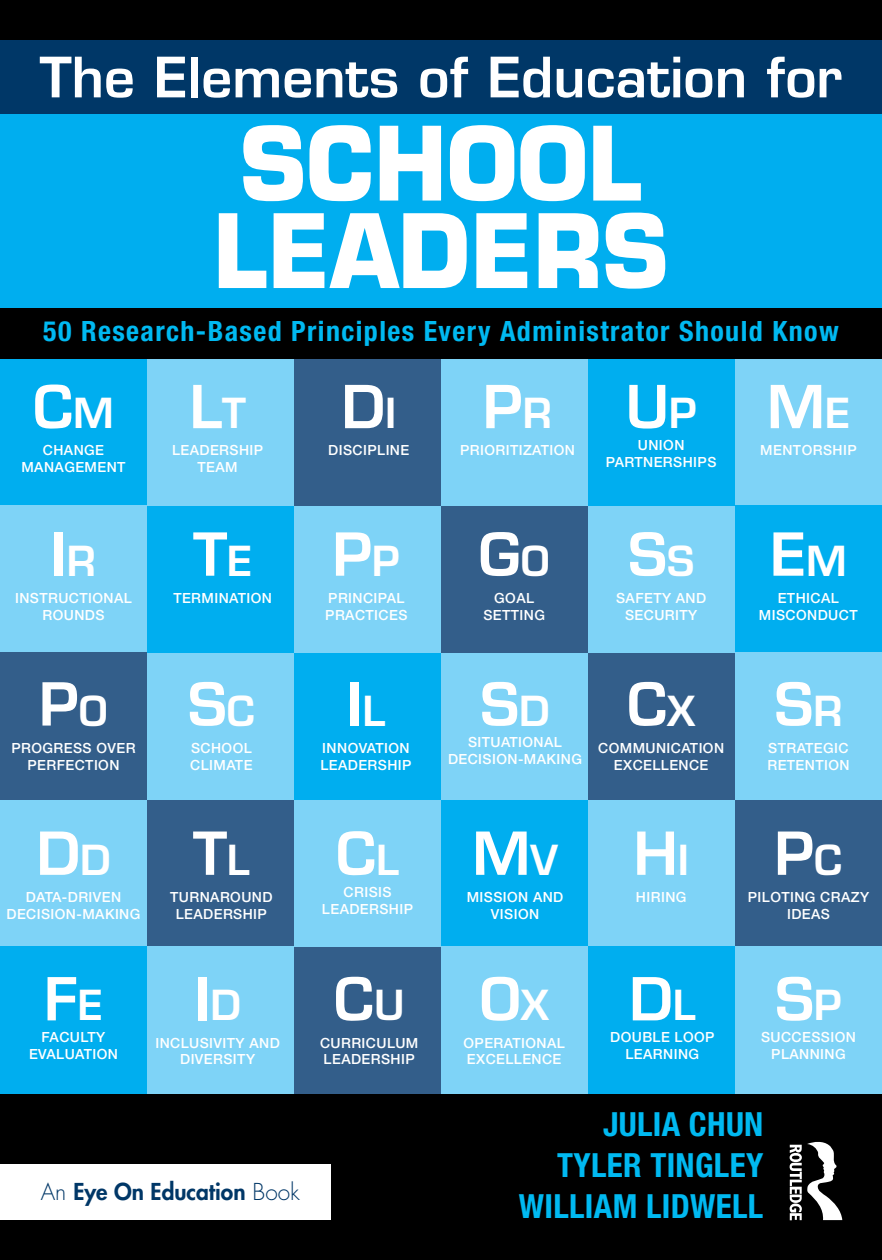
<style>
.page{position:relative;width:882px;height:1260px;background:#000}
.page>*{position:absolute;margin:0;border:0;box-sizing:border-box;transform-origin:0 0}
.t1{font:700 99.75px/87.5px "Eurostile LT Std";color:#fff;scale:.93 1}
.t2{font:600 57.75px "Eurostile LT Std";color:#fff}
.t3{font:600 54.25px "Eurostile LT Std";color:#fff}
.t4{font:700 condensed 33.25px/41.1px "Helvetica Neue LT Std";letter-spacing:.01em;color:#00b9f1;text-align:right}
.t5{font:700 condensed 28px "Helvetica Neue LT Std";letter-spacing:.05em;color:#00b9f1}
.t6{font:800 22.75px "Futura Std";color:#003767}
.t7{font:500 14px/16.8px "Helvetica Neue LT Std";letter-spacing:.03em;color:#fff;text-align:center}
.s1{font-size:40.43px}
.s2{font-weight:300}
</style>
<div class="page">
<div style="left:0;top:1164px;width:331px;height:56px;background:#fff"></div>
<div style="left:0;top:113px;width:882px;height:195px;background:#00aeef"></div>
<div style="left:0;top:40px;width:882px;height:73px;background:#003767"></div>
<svg style="left:790px;top:1141px;width:52px;height:79px"></svg>
<div style="left:0;top:359px;width:147px;height:147px;background:#00aeef"></div>
<div style="left:147px;top:506px;width:147px;height:147px;background:#00aeef"></div>
<div style="left:735px;top:359px;width:147px;height:147px;background:#7ed3f7"></div>
<div style="left:441px;top:653px;width:147px;height:147px;background:#7ed3f7"></div>
<div style="left:588px;top:800px;width:147px;height:147px;background:#7ed3f7"></div>
<div style="left:294px;top:947px;width:147px;height:147px;background:#335e8a"></div>
<div style="left:147px;top:359px;width:147px;height:147px;background:#7ed3f7"></div>
<div style="left:294px;top:653px;width:147px;height:147px;background:#00aeef"></div>
<div style="left:441px;top:800px;width:147px;height:147px;background:#00aeef"></div>
<div style="left:588px;top:947px;width:147px;height:147px;background:#00aeef"></div>
<div style="left:0;top:506px;width:147px;height:147px;background:#7ed3f7"></div>
<div style="left:735px;top:506px;width:147px;height:147px;background:#00aeef"></div>
<div style="left:294px;top:359px;width:147px;height:147px;background:#335e8a"></div>
<div style="left:0;top:653px;width:147px;height:147px;background:#335e8a"></div>
<div style="left:147px;top:800px;width:147px;height:147px;background:#335e8a"></div>
<div style="left:441px;top:947px;width:147px;height:147px;background:#7ed3f7"></div>
<div style="left:588px;top:506px;width:147px;height:147px;background:#7ed3f7"></div>
<div style="left:735px;top:653px;width:147px;height:147px;background:#7ed3f7"></div>
<div style="left:441px;top:359px;width:147px;height:147px;background:#7ed3f7"></div>
<div style="left:294px;top:506px;width:147px;height:147px;background:#7ed3f7"></div>
<div style="left:0;top:800px;width:147px;height:147px;background:#7ed3f7"></div>
<div style="left:147px;top:947px;width:147px;height:147px;background:#7ed3f7"></div>
<div style="left:588px;top:653px;width:147px;height:147px;background:#335e8a"></div>
<div style="left:735px;top:800px;width:147px;height:147px;background:#335e8a"></div>
<div style="left:588px;top:359px;width:147px;height:147px;background:#00aeef"></div>
<div style="left:441px;top:506px;width:147px;height:147px;background:#335e8a"></div>
<div style="left:147px;top:653px;width:147px;height:147px;background:#7ed3f7"></div>
<div style="left:294px;top:800px;width:147px;height:147px;background:#7ed3f7"></div>
<div style="left:0;top:947px;width:147px;height:147px;background:#00aeef"></div>
<div style="left:735px;top:947px;width:147px;height:147px;background:#7ed3f7"></div>
<h3 class="t3" style="left:40px;top:43px;width:804px">The Elements of Education for</h3>
<h1 class="t1" style="left:213px;top:120px;width:491px">SCHOOL<br>LEADERS</h1>
<h3 class="t5" style="left:43px;top:314px;width:797px">50 Research-Based Principles Every Administrator Should Know</h3>
<h2 class="t2" style="left:33px;top:371px;width:82px">C<span class="s1">M</span></h2>
<p class="t7" style="left:21px;top:442px;width:106px">CHANGE<br>MANAGEMENT</p>
<h2 class="t2" style="left:51px;top:518px;width:47px">I<span class="s1">R</span></h2>
<p class="t7" style="left:15px;top:589px;width:118px">INSTRUCTIONAL<br>ROUNDS</p>
<h2 class="t2" style="left:189px;top:371px;width:58px">L<span class="s1">T</span></h2>
<p class="t7" style="left:172px;top:442px;width:93px">LEADERSHIP<br>TEAM</p>
<h2 class="t2" style="left:193px;top:518px;width:60px">T<span class="s1">E</span></h2>
<p class="t7" style="left:173px;top:589px;width:100px">TERMINATION</p>
<h2 class="t2" style="left:39px;top:668px;width:70px">P<span class="s1">O</span></h2>
<p class="t7" style="left:11px;top:739px;width:126px">PROGRESS OVER<br>PERFECTION</p>
<h2 class="t2" style="left:188px;top:668px;width:69px">S<span class="s1">C</span></h2>
<p class="t7" style="left:190px;top:739px;width:64px;text-align:left">SCHOOL<br>CLIMATE</p>
<h2 class="t2" style="left:36px;top:817px;width:76px">D<span class="s1">D</span></h2>
<p class="t7" style="left:7px;top:889px;width:135px">DATA-DRIVEN<br>DECISION-MAKING</p>
<h2 class="t2" style="left:193px;top:817px;width:58px">T<span class="s1">L</span></h2>
<p class="t7" style="left:170px;top:889px;width:104px">TURNAROUND<br>LEADERSHIP</p>
<h2 class="t2" style="left:44px;top:963px;width:60px">F<span class="s1">E</span></h2>
<p class="t7" style="left:29px;top:1029px;width:90px">FACULTY<br>EVALUATION</p>
<h2 class="t2" style="left:194px;top:963px;width:48px">I<span class="s1">D</span></h2>
<p class="t7" style="left:155px;top:1034px;width:126px">INCLUSIVITY AND<br>DIVERSITY</p>
<h2 class="t2" style="left:341px;top:371px;width:56px">D<span class="s1">I</span></h2>
<p class="t7" style="left:328px;top:442px;width:83px">DISCIPLINE</p>
<h2 class="t2" style="left:333px;top:518px;width:69px">P<span class="s1">P</span></h2>
<p class="t7" style="left:325px;top:589px;width:84px;text-align:left">PRINCIPAL<br>PRACTICES</p>
<h2 class="t2" style="left:347px;top:668px;width:40px">I<span class="s1">L</span></h2>
<p class="t7" style="left:320px;top:739px;width:93px;text-align:left">INNOVATION<br>LEADERSHIP</p>
<h2 class="t2" style="left:336px;top:817px;width:65px">C<span class="s1">L</span></h2>
<p class="t7" style="left:322px;top:883px;width:93px">CRISIS<br>LEADERSHIP</p>
<h2 class="t2" style="left:334px;top:963px;width:72px">C<span class="s1">U</span></h2>
<p class="t7" style="left:320px;top:1034px;width:100px;text-align:left">CURRICULUM<br>LEADERSHIP</p>
<h3 class="t6" style="left:41px;top:1177px;width:261px"><span class="s2">An</span> Eye On Education <span class="s2">Book</span></h3>
<h2 class="t2" style="left:483px;top:371px;width:70px">P<span class="s1">R</span></h2>
<p class="t7" style="left:460px;top:442px;width:116px">PRIORITIZATION</p>
<h2 class="t2" style="left:626px;top:371px;width:73px">U<span class="s1">P</span></h2>
<p class="t7" style="left:606px;top:437px;width:112px">UNION<br>PARTNERSHIPS</p>
<h2 class="t2" style="left:767px;top:371px;width:85px">M<span class="s1">E</span></h2>
<p class="t7" style="left:760px;top:442px;width:98px">MENTORSHIP</p>
<h2 class="t2" style="left:479px;top:518px;width:72px">G<span class="s1">O</span></h2>
<p class="t7" style="left:483px;top:589px;width:63px">GOAL<br>SETTING</p>
<h2 class="t2" style="left:628px;top:518px;width:68px">S<span class="s1">S</span></h2>
<p class="t7" style="left:616px;top:589px;width:92px">SAFETY AND<br>SECURITY</p>
<h2 class="t2" style="left:480px;top:668px;width:71px">S<span class="s1">D</span></h2>
<p class="t7" style="left:448px;top:734px;width:135px">SITUATIONAL<br>DECISION-MAKING</p>
<h2 class="t2" style="left:627px;top:668px;width:70px">C<span class="s1">X</span></h2>
<p class="t7" style="left:598px;top:739px;width:127px">COMMUNICATION<br>EXCELLENCE</p>
<h2 class="t2" style="left:472px;top:817px;width:87px">M<span class="s1">V</span></h2>
<p class="t7" style="left:467px;top:889px;width:98px">MISSION AND<br>VISION</p>
<h2 class="t2" style="left:480px;top:963px;width:71px">O<span class="s1">X</span></h2>
<p class="t7" style="left:464px;top:1034px;width:103px;text-align:left">OPERATIONAL<br>EXCELLENCE</p>
<h2 class="t2" style="left:633px;top:817px;width:57px">H<span class="s1">I</span></h2>
<p class="t7" style="left:636px;top:889px;width:52px">HIRING</p>
<h2 class="t2" style="left:629px;top:963px;width:68px">D<span class="s1">L</span></h2>
<p class="t7" style="left:610px;top:1029px;width:106px">DOUBLE LOOP<br>LEARNING</p>
<h2 class="t2" style="left:770px;top:518px;width:78px">E<span class="s1">M</span></h2>
<p class="t7" style="left:759px;top:589px;width:100px">ETHICAL<br>MISCONDUCT</p>
<h2 class="t2" style="left:774px;top:668px;width:70px">S<span class="s1">R</span></h2>
<p class="t7" style="left:767px;top:739px;width:84px;text-align:left">STRATEGIC<br>RETENTION</p>
<h2 class="t2" style="left:775px;top:817px;width:69px">P<span class="s1">C</span></h2>
<p class="t7" style="left:748px;top:889px;width:123px">PILOTING CRAZY<br>IDEAS</p>
<h2 class="t2" style="left:775px;top:963px;width:68px">S<span class="s1">P</span></h2>
<p class="t7" style="left:761px;top:1029px;width:96px">SUCCESSION<br>PLANNING</p>
<h3 class="t4" style="left:519px;top:1103px;width:246px">JULIA CHUN<br>TYLER TINGLEY<br>WILLIAM LIDWELL</h3>
</div>
